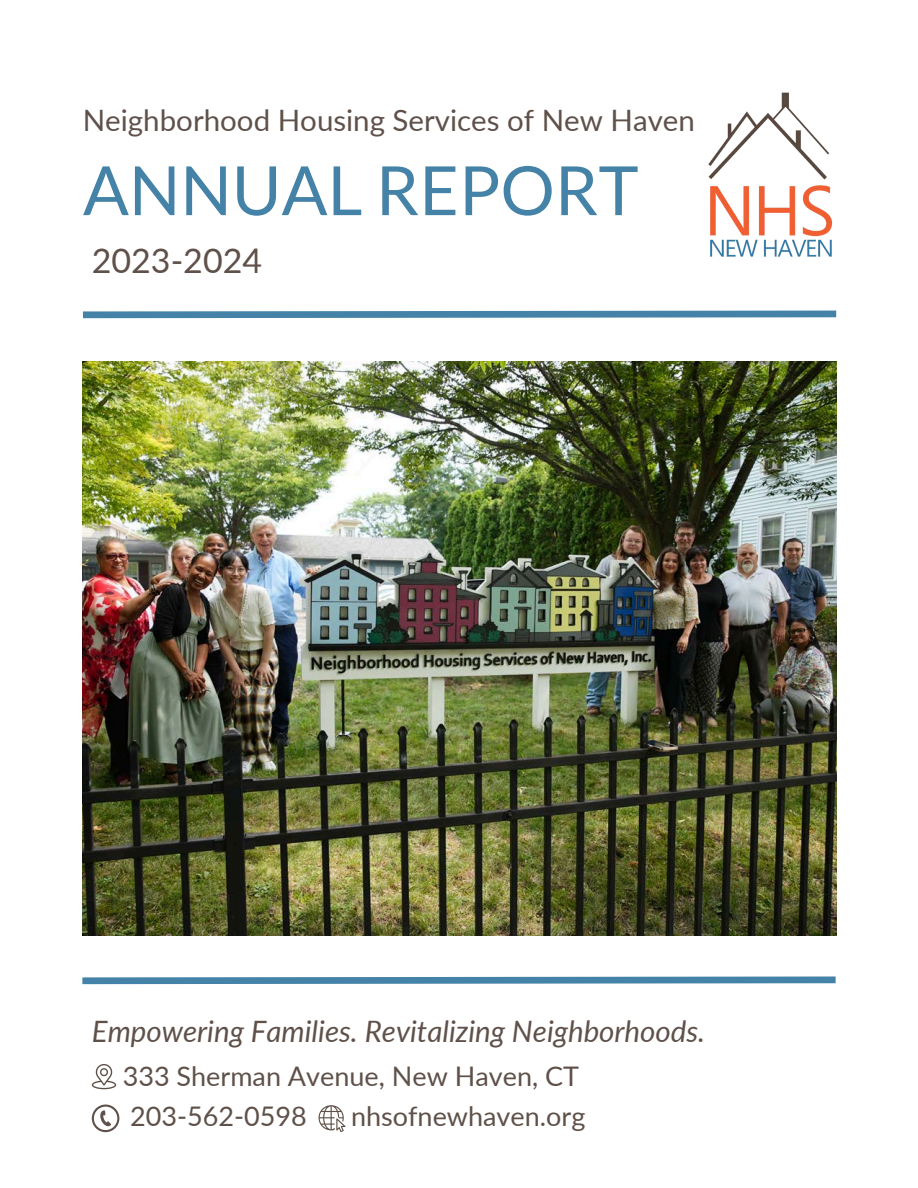
<style>
.page{position:relative;width:918px;height:1188px;background:#fff}
.page>*{position:absolute;margin:0;border:0;box-sizing:border-box;transform-origin:0 0}
.t1{font:67.95px "Lato";color:#4582a7}
.t2{font:34.05px "Lato";color:#5f514a}
.t3{font:italic 29.55px "Lato";color:#5f514a}
.t4{font:29.55px "Lato";color:#5f514a}
.t5{font:27px "Lato";color:#5f514a}
</style>
<div class="page">
<svg style="left:83px;top:310px;width:754px;height:9px"></svg>
<img style="left:708px;top:92px;width:125px;height:165px">
<img style="left:83px;top:361px;width:754px;height:575px">
<svg style="left:92px;top:1064px;width:24px;height:25px"></svg>
<svg style="left:92px;top:1105px;width:27px;height:27px"></svg>
<svg style="left:319px;top:1105px;width:27px;height:27px"></svg>
<svg style="left:82px;top:976px;width:754px;height:9px"></svg>
<h2 class="t4" style="left:83px;top:101px;width:614px">Neighborhood Housing Services of New Haven</h2>
<h1 class="t1" style="left:83px;top:148px;width:557px">ANNUAL REPORT</h1>
<p class="t2" style="left:92px;top:239px;width:172px">2023-2024</p>
<p class="t3" style="left:92px;top:1013px;width:615px">Empowering Families. Revitalizing Neighborhoods.</p>
<p class="t5" style="left:123px;top:1059px;width:458px">333 Sherman Avenue, New Haven, CT</p>
<p class="t5" style="left:130px;top:1099px;width:178px">203-562-0598</p>
<p class="t5" style="left:351px;top:1099px;width:236px">nhsofnewhaven.org</p>
</div>
